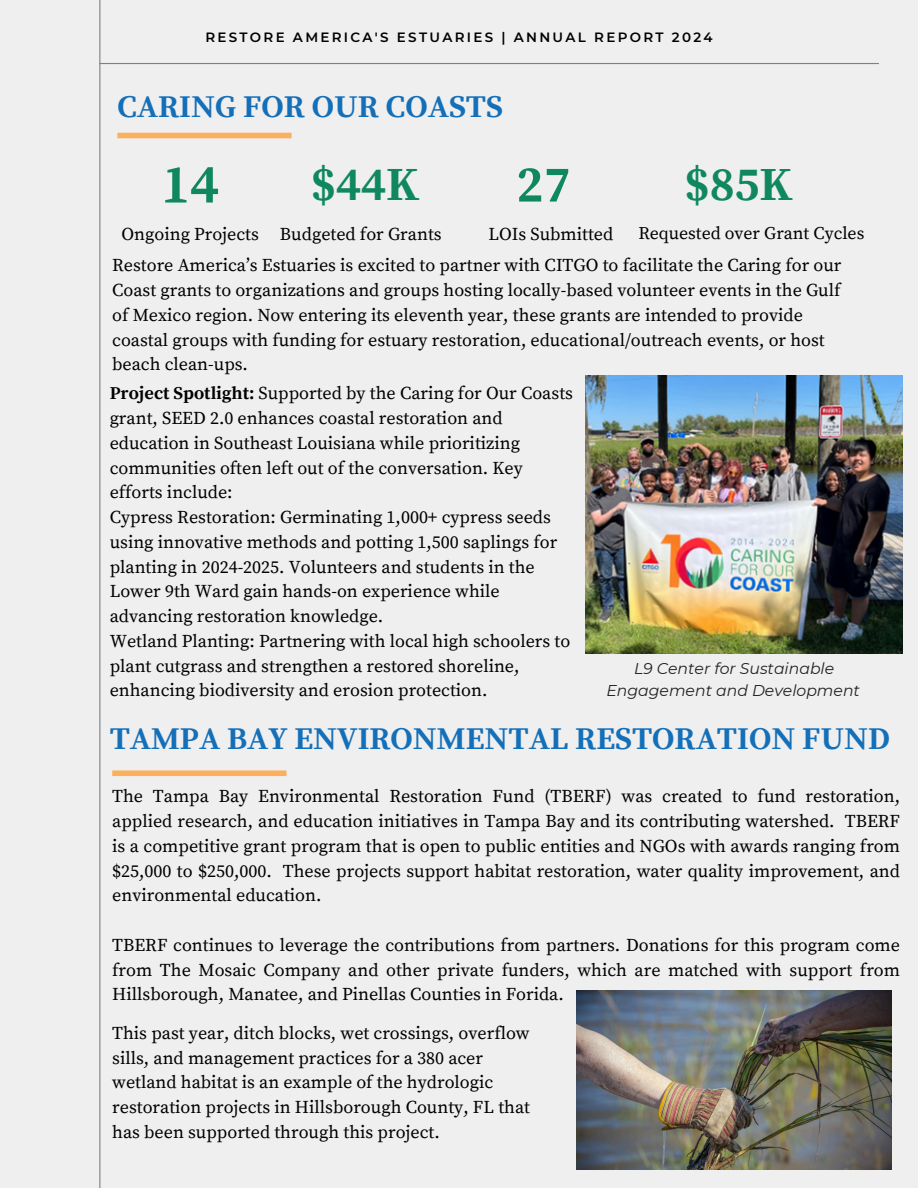
<style>
.page{position:relative;width:918px;height:1188px;background:#efefef}
.page>*{position:absolute;margin:0;border:0;box-sizing:border-box;transform-origin:0 0}
.t1{font:700 54.45px "Source Serif Pro";color:#10885f}
.t2{font:700 51.15px "Source Serif Pro";color:#10885f}
.t3{font:700 47.25px "Source Serif Pro";color:#10885f}
.t4{font:700 31.5px "Source Serif Pro";color:#146fb9}
.t5{font:18px/24.8px "Source Serif Pro";color:#000}
.t6{font:17.7px "Source Serif Pro";color:#000}
.t7{font:italic 15.6px/21.5px "Montserrat";color:#222;text-align:center}
.t8{font:600 13.5px "Montserrat";letter-spacing:.17em;color:#000}
.s1{font-weight:700}
</style>
<div class="page">
<hr style="left:99px;top:0;width:1px;height:1188px;background:#808080">
<hr style="left:99px;top:63px;width:780px;height:1px;background:#808080">
<div style="left:112px;top:770px;width:174px;height:6px;background:#fbb05e"></div>
<img style="left:577px;top:990px;width:315px;height:179px">
<div style="left:117px;top:133px;width:175px;height:5px;background:#fbb05e"></div>
<img style="left:586px;top:376px;width:317px;height:278px">
<p class="t8" style="left:205px;top:29px;width:509px">RESTORE AMERICA'S ESTUARIES | ANNUAL REPORT 2024</p>
<p class="t4" style="left:117px;top:88px;width:387px">CARING FOR OUR COASTS</p>
<h1 class="t1" style="left:161px;top:153px;width:59px">14</h1>
<h1 class="t5" style="left:122px;top:222px;width:139px">Ongoing Projects</h1>
<h3 class="t3" style="left:311px;top:157px;width:110px">$44K</h3>
<h3 class="t5" style="left:280px;top:222px;width:163px">Budgeted for Grants</h3>
<h3 class="t2" style="left:517px;top:155px;width:55px">27</h3>
<h3 class="t5" style="left:488px;top:222px;width:126px">LOIs Submitted</h3>
<h3 class="t3" style="left:685px;top:157px;width:109px">$85K</h3>
<p class="t6" style="left:638px;top:223px;width:227px">Requested over Grant Cycles</p>
<p class="t5" style="left:112px;top:254px;width:731px">Restore America’s Estuaries is excited to partner with CITGO to facilitate the Caring for our Coast grants to organizations and groups hosting locally-based volunteer events in the Gulf of Mexico region. Now entering its eleventh year, these grants are intended to provide coastal groups with funding for estuary restoration, educational/outreach events, or host beach clean-ups.</p>
<h4 class="t5" style="left:110px;top:382px;width:465px"><span class="s1">Project Spotlight:</span> Supported by the Caring for Our Coasts grant, SEED 2.0 enhances coastal restoration and education in Southeast Louisiana while prioritizing communities often left out of the conversation. Key efforts include:<br>Cypress Restoration: Germinating 1,000+ cypress seeds using innovative methods and potting 1,500 saplings for planting in 2024-2025. Volunteers and students in the Lower 9th Ward gain hands-on experience while advancing restoration knowledge.<br>Wetland Planting: Partnering with local high schoolers to plant cutgrass and strengthen a restored shoreline, enhancing biodiversity and erosion protection.</h4>
<h3 class="t7" style="left:606px;top:658px;width:255px">L9 Center for Sustainable<br>Engagement and Development</h3>
<p class="t4" style="left:110px;top:720px;width:782px">TAMPA BAY ENVIRONMENTAL RESTORATION FUND</p>
<p class="t5" style="left:112px;top:785px;width:789px;text-align:justify">The Tampa Bay Environmental Restoration Fund (TBERF) was created to fund restoration, applied research, and education initiatives in Tampa Bay and its contributing watershed. TBERF is a competitive grant program that is open to public entities and NGOs with awards ranging from $25,000 to $250,000. These projects support habitat restoration, water quality improvement, and environmental education.</p>
<h2 class="t5" style="left:112px;top:933px;width:789px;text-align:justify">TBERF continues to leverage the contributions from partners. Donations for this program come from The Mosaic Company and other private funders, which are matched with support from Hillsborough, Manatee, and Pinellas Counties in Forida.</h2>
<p class="t5" style="left:112px;top:1021px;width:419px">This past year, ditch blocks, wet crossings, overflow sills, and management practices for a 380 acer wetland habitat is an example of the hydrologic restoration projects in Hillsborough County, FL that has been supported through this project.</p>
</div>
